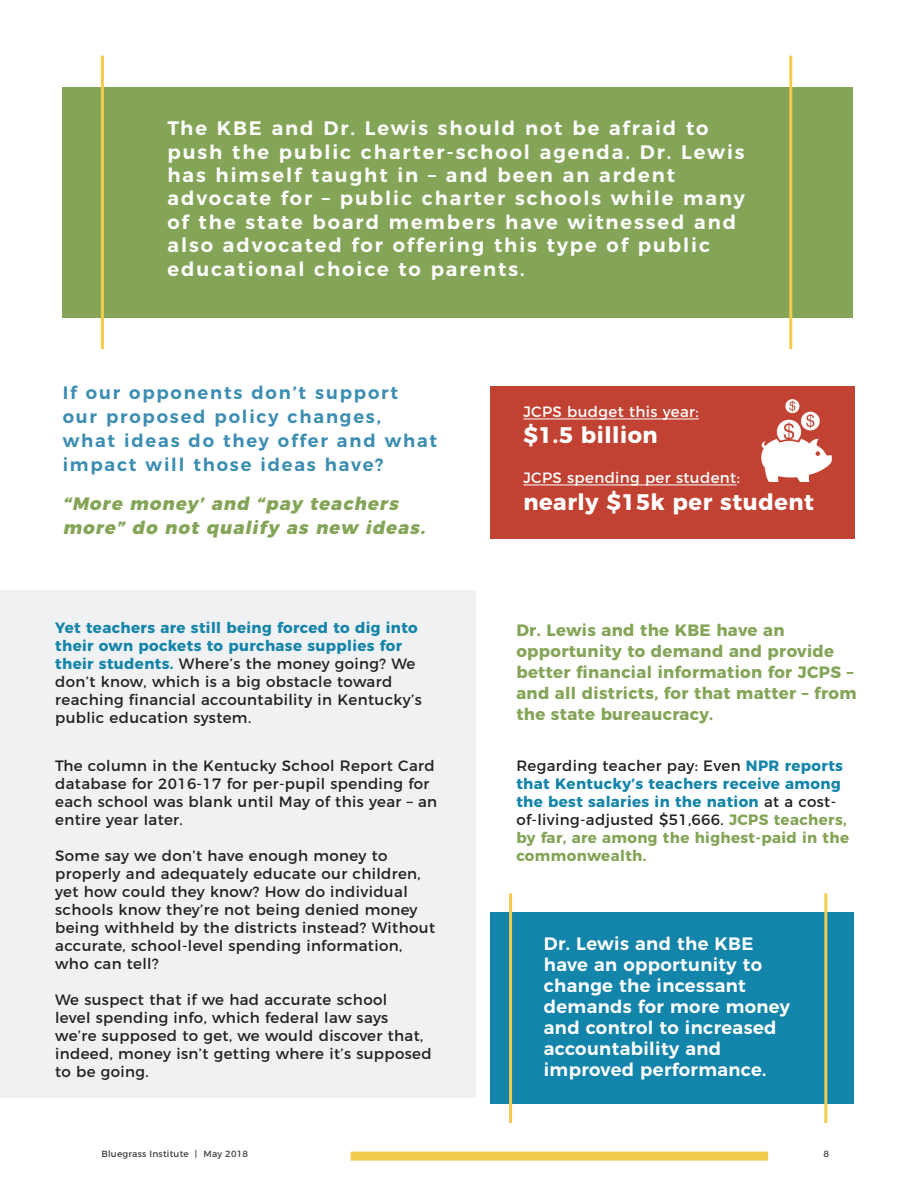
<style>
.page{position:relative;width:918px;height:1188px;background:#fff}
.page>*{position:absolute;margin:0;border:0;box-sizing:border-box;transform-origin:0 0}
.t1{font:700 22.5px "Montserrat";letter-spacing:.025em;color:#fff}
.Page_Title{font:600 19.5px/23.4px "Montserrat";letter-spacing:.1em;color:#fff}
.Page_Subtitle{font:600 18px/21px "Montserrat";letter-spacing:.02em;color:#fff}
.Page_Subtitle-2{font:600 18px/24px "Montserrat";letter-spacing:.1em;color:#3b8db1}
.Page_Subtitle-3{font:italic 800 18px/24px "Montserrat";color:#84a558}
.Page_Subtitle-4{font:700 16.5px/21px "Montserrat";letter-spacing:.02em;color:#84a558}
.t2{font:15px/18px "Montserrat";letter-spacing:.025em;color:#231f20}
.t3{font:700 15px/18px "Montserrat";letter-spacing:.025em;color:#1384aa}
.t4{font:15px "Montserrat";letter-spacing:.025em;color:#fff}
.t5{font:9px "Montserrat";letter-spacing:.025em;color:#3e3e3f}
.s1{font-weight:700;color:#1384aa}
.s2{font-weight:400;color:#231f20}
.s3{color:#84a558}
</style>
<div class="page">
<div style="left:0;top:591px;width:476px;height:507px;background:#f0f1f2"></div>
<div style="left:63px;top:87px;width:790px;height:230px;background:#84a558"></div>
<hr style="left:101px;top:56px;width:3px;height:293px;background:#f3cb4d">
<hr style="left:789px;top:56px;width:3px;height:293px;background:#f3cb4d">
<div style="left:491px;top:913px;width:363px;height:191px;background:#1384aa"></div>
<hr style="left:509px;top:893px;width:3px;height:230px;background:#f3cb4d">
<hr style="left:824px;top:893px;width:3px;height:230px;background:#f3cb4d">
<div style="left:491px;top:386px;width:364px;height:153px;background:#c14232"></div>
<hr style="left:523px;top:419px;width:176px;height:1px;background:#fff">
<hr style="left:523px;top:485px;width:214px;height:1px;background:#fff">
<img style="left:761px;top:400px;width:71px;height:82px">
<div style="left:351px;top:1152px;width:417px;height:9px;background:#f3cb4d"></div>
<p class="Page_Title" style="left:167px;top:115px;width:579px">The KBE and Dr. Lewis should not be afraid to push the public charter-school agenda. Dr. Lewis has himself taught in – and been an ardent advocate for – public charter schools while many of the state board members have witnessed and also advocated for offering this type of public educational choice to parents.</p>
<p class="Page_Subtitle-2" style="left:63px;top:379px;width:376px">If our opponents don’t support<br>our proposed policy changes, what ideas do they offer and what impact will those ideas have?</p>
<p class="Page_Subtitle-3" style="left:63px;top:490px;width:369px">“More money’ and “pay teachers more” do not qualify as new ideas.</p>
<p class="t2" style="left:55px;top:617px;width:368px"><span class="s1">Yet teachers are still being forced to dig into their own pockets to purchase supplies for their students.</span> Where’s the money going? We don’t know, which is a big obstacle toward reaching financial accountability in Kentucky’s public education system.</p>
<p class="t2" style="left:55px;top:756px;width:383px">The column in the Kentucky School Report Card database for 2016-17 for per-pupil spending for each school was blank until May of this year – an entire year later.</p>
<p class="t2" style="left:55px;top:846px;width:381px">Some say we don’t have enough money to properly and adequately educate our children, yet how could they know? How do individual schools know they’re not being denied money being withheld by the districts instead? Without accurate, school-level spending information, who can tell?</p>
<p class="t2" style="left:55px;top:990px;width:378px">We suspect that if we had accurate school<br>level spending info, which federal law says we’re supposed to get, we would discover that, indeed, money isn’t getting where it’s supposed to be going.</p>
<p class="t4" style="left:523px;top:400px;width:177px">JCPS budget this year:</p>
<p class="t1" style="left:523px;top:416px;width:136px">$1.5 billion</p>
<p class="t4" style="left:523px;top:466px;width:218px">JCPS spending per student:</p>
<p class="t1" style="left:523px;top:484px;width:292px">nearly $15k per student</p>
<p class="Page_Subtitle-4" style="left:516px;top:618px;width:342px">Dr. Lewis and the KBE have an opportunity to demand and provide better financial information for JCPS – and all districts, for that matter – from the state bureaucracy.</p>
<p class="t3" style="left:516px;top:755px;width:334px"><span class="s2">Regarding teacher pay: Even</span> NPR reports that Kentucky’s teachers receive among the best salaries in the nation <span class="s2">at a cost&shy;of-living-adjusted $51,666.</span> <span class="s3">JCPS teachers, by far, are among the highest-paid in the commonwealth.</span></p>
<p class="Page_Subtitle" style="left:544px;top:932px;width:248px">Dr. Lewis and the KBE have an opportunity to change the incessant demands for more money and control to increased accountability and improved performance.</p>
<p class="t5" style="left:102px;top:1146px;width:148px">Bluegrass Institute | May 2018</p>
<p class="t5" style="left:824px;top:1146px;width:7px">8</p>
</div>
